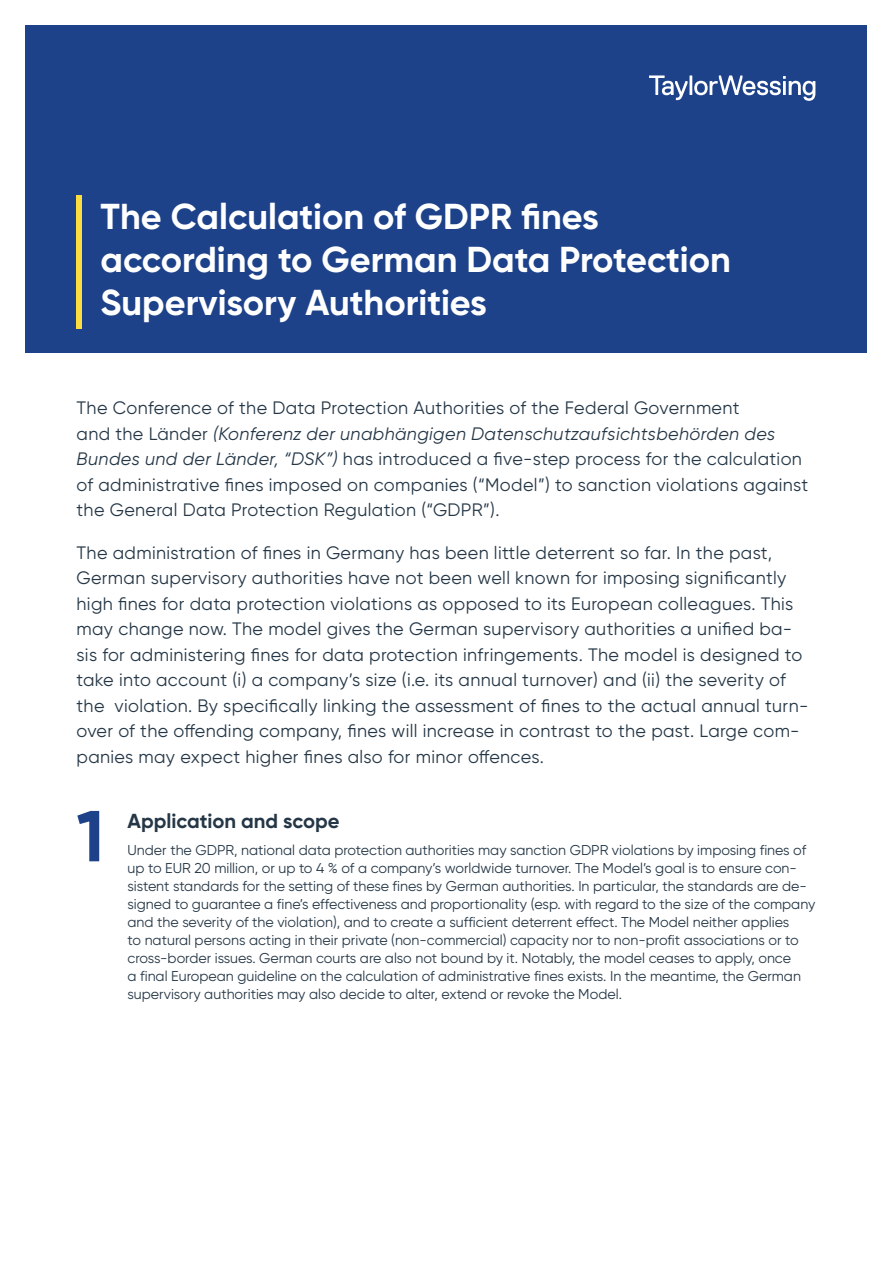
<style>
.page{position:relative;width:893px;height:1263px;background:#fff}
.page>*{position:absolute;margin:0;border:0;box-sizing:border-box;transform-origin:0 0}
.t1{font:700 72px "Gilroy";color:#1d428a}
.Headline_Grad_1{font:700 36px/43.2px "Gilroy";color:#fff}
.Headline_Grad_2{font:700 20.25px "Gilroy";color:#253746}
.Intro_Text{font:18px/25.5px "Gilroy";letter-spacing:.02em;color:#253746}
.Body_text{font:14.25px/18px "Gilroy";color:#253746}
.s1{font-style:italic}
</style>
<div class="page">
<div style="left:26px;top:26px;width:841px;height:327px;background:#1d428a"></div>
<div style="left:77px;top:195px;width:5px;height:133px;background:#fbdd40"></div>
<svg style="left:649px;top:75px;width:166px;height:26px"></svg>
<p class="Headline_Grad_1" style="left:101px;top:195px;width:632px">The Calculation of GDPR fines according to German Data Protection<br>Supervisory Authorities</p>
<p class="Intro_Text" style="left:77px;top:395px;width:733px">The Conference of the Data Protection Authorities of the Federal Government<br>and the Länder <span class="s1">(Konferenz der unabhängigen Datenschutzaufsichtsbehörden des Bundes und der Länder, “DSK”)</span> has introduced a five-step process for the calculation of administrative fines imposed on companies (“Model”) to sanction violations against the General Data Protection Regulation (“GDPR”).</p>
<p class="Intro_Text" style="left:77px;top:539px;width:733px">The administration of fines in Germany has been little deterrent so far. In the past, German supervisory authorities have not been well known for imposing significantly high fines for data protection violations as opposed to its European colleagues. This may change now. The model gives the German supervisory authorities a unified ba&shy;sis for administering fines for data protection infringements. The model is designed to take into account (i) a company’s size (i.e. its annual turnover) and (ii) the severity of the violation. By specifically linking the assessment of fines to the actual annual turn&shy;over of the offending company, fines will increase in contrast to the past. Large com&shy;panies may expect higher fines also for minor offences.</p>
<p class="t1" style="left:77px;top:791px;width:29px">1</p>
<p class="Headline_Grad_2" style="left:128px;top:808px;width:213px">Application and scope</p>
<p class="Body_text" style="left:128px;top:840px;width:689px">Under the GDPR, national data protection authorities may sanction GDPR violations by imposing fines of up to EUR 20 million, or up to 4 % of a company’s worldwide turnover. The Model’s goal is to ensure con&shy;sistent standards for the setting of these fines by German authorities. In particular, the standards are de&shy;signed to guarantee a fine’s effectiveness and proportionality (esp. with regard to the size of the company and the severity of the violation), and to create a sufficient deterrent effect. The Model neither applies<br>to natural persons acting in their private (non-commercial) capacity nor to non-profit associations or to cross-border issues. German courts are also not bound by it. Notably, the model ceases to apply, once<br>a final European guideline on the calculation of administrative fines exists. In the meantime, the German supervisory authorities may also decide to alter, extend or revoke the Model.</p>
</div>
